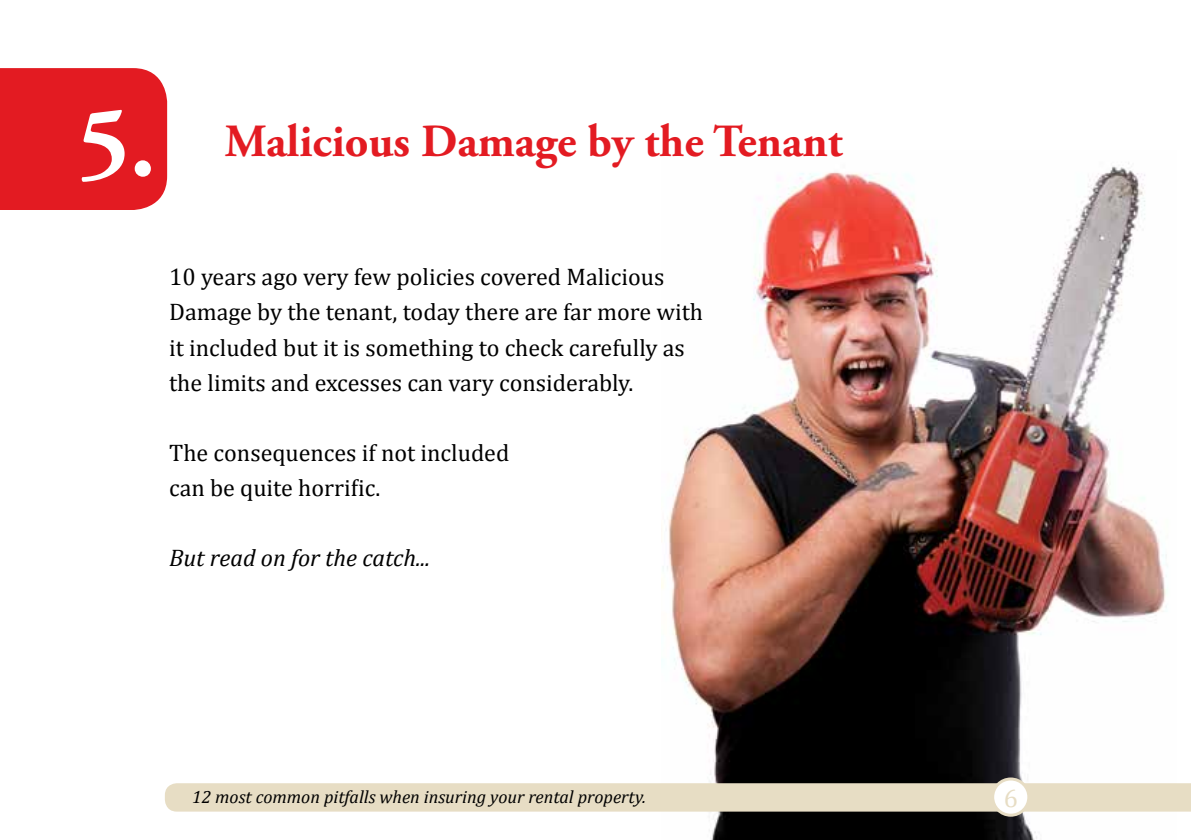
<style>
.page{position:relative;width:1191px;height:840px;background:#fff}
.page>*{position:absolute;margin:0;border:0;box-sizing:border-box;transform-origin:0 0}
.t1{font:700 100px "Adobe Garamond Pro";color:#fff}
.t2{font:700 46px "Adobe Garamond Pro";color:#e31b22}
.t3{font:25.6px "Cambria";color:#e7ddc4}
.t4{font:24px/35px "Cambria";color:#000}
.t5{font:italic 24px "Cambria";color:#000}
.t6{font:italic 18px "Cambria";color:#000}
</style>
<div class="page">
<div style="left:0;top:68px;width:167px;height:142px;background:#e31b22"></div>
<img style="left:662px;top:163px;width:514px;height:676px">
<svg style="left:165px;top:782px;width:1026px;height:29px;background:#e5dbc3"></svg>
<div style="left:992px;top:778px;width:36px;height:36px;background:#fff;border-radius:50%"></div>
<div style="left:991px;top:777px;width:39px;height:39px;border:3px solid #e7ddc4;border-radius:50%"></div>
<h1 class="t1" style="left:78px;top:85px;width:80px">5.</h1>
<h2 class="t2" style="left:225px;top:114px;width:619px">Malicious Damage by the Tenant</h2>
<p class="t4" style="left:169px;top:259px;width:535px">10 years ago very few policies covered Malicious Damage by the tenant, today there are far more with it included but it is something to check carefully as the limits and excesses can vary considerably.</p>
<p class="t4" style="left:169px;top:434px;width:342px">The consequences if not included can be quite horrific.</p>
<p class="t5" style="left:169px;top:540px;width:263px">But read on for the catch...</p>
<p class="t6" style="left:192px;top:783px;width:455px">12 most common pitfalls when insuring your rental property.</p>
<p class="t3" style="left:1003px;top:782px;width:16px">6</p>
</div>
